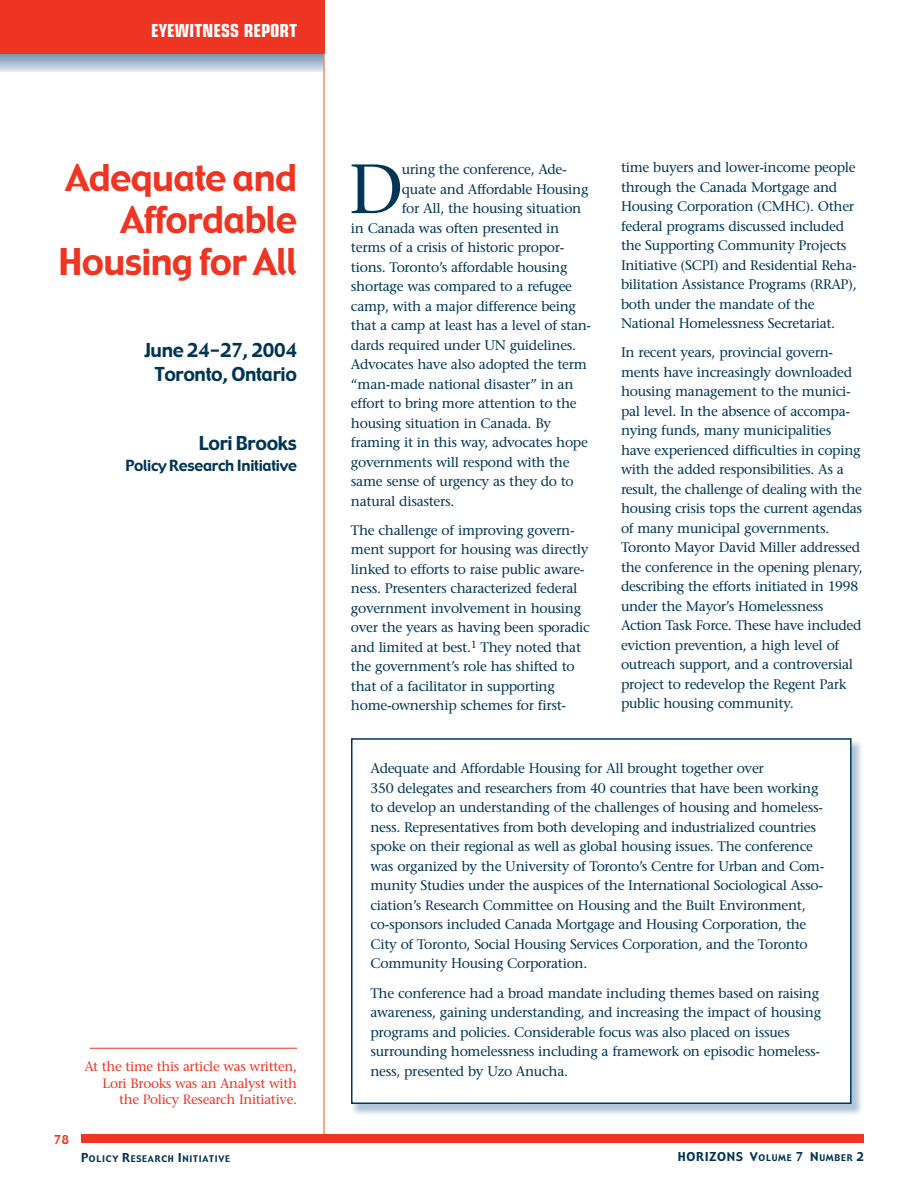
<style>
.page{position:relative;width:918px;height:1188px;background:#fff}
.page>*{position:absolute;margin:0;border:0;box-sizing:border-box;transform-origin:0 0}
.t1{font:69.6px "Stone Serif";color:#003555}
.t2{font:36px/42px "Gadget";letter-spacing:-.02em;color:#ee3423;text-align:right}
.t3{font:18.75px/24px "Gadget";letter-spacing:-.02em;color:#003555;text-align:center}
.t4{font:700 condensed 18px "Eurostile";color:#fff}
.t5{font:15px "Gadget";letter-spacing:-.02em;color:#003555}
.t6{font:13.8px/19.5px "Stone Serif";letter-spacing:-.025em;color:#003555}
.t7{font:13.5px/16.5px "Stone Serif";letter-spacing:-.025em;color:#ee3423;text-align:right}
.t8{font:12px "Gadget";letter-spacing:.06em;color:#003555}
.t9{font:12px "Gadget";color:#ee3423}
.t10{font:9px "Gadget";letter-spacing:.085em;color:#003555}
.s1{font-size:12px}
.s2{font-size:9px}
</style>
<div class="page">
<img style="left:352px;top:741px;width:510px;height:373px">
<hr style="left:0;top:54px;width:324px;height:1px;background:#4c7c9b">
<hr style="left:0;top:55px;width:324px;height:1px;background:#54829f">
<hr style="left:0;top:56px;width:324px;height:1px;background:#5b87a4">
<hr style="left:0;top:57px;width:324px;height:1px;background:#648ca9">
<hr style="left:0;top:58px;width:324px;height:1px;background:#6c93ad">
<hr style="left:0;top:59px;width:324px;height:1px;background:#7598b4">
<hr style="left:0;top:60px;width:324px;height:1px;background:#7c9fb8">
<hr style="left:0;top:61px;width:324px;height:1px;background:#84a4be">
<hr style="left:0;top:62px;width:324px;height:1px;background:#8caac2">
<hr style="left:0;top:63px;width:324px;height:1px;background:#95b1c8">
<hr style="left:0;top:64px;width:324px;height:1px;background:#9fb8cd">
<hr style="left:0;top:65px;width:324px;height:1px;background:#a7bed2">
<hr style="left:0;top:66px;width:324px;height:1px;background:#b1c5d7">
<hr style="left:0;top:67px;width:324px;height:1px;background:#bbccdc">
<hr style="left:0;top:68px;width:324px;height:1px;background:#c4d3e0">
<hr style="left:0;top:69px;width:324px;height:1px;background:#cfdbe7">
<hr style="left:0;top:70px;width:324px;height:1px;background:#dae3ec">
<hr style="left:0;top:71px;width:324px;height:1px;background:#e5ebf1">
<hr style="left:0;top:72px;width:324px;height:1px;background:#ebeff4">
<hr style="left:323px;top:0;width:2px;height:1134px;background:#f58a67">
<div style="left:0;top:0;width:325px;height:54px;background:#ee3423"></div>
<div style="left:81px;top:1134px;width:783px;height:9px;background:#ee3423"></div>
<hr style="left:90px;top:1048px;width:207px;height:1px;background:#ee3423">
<div style="left:352px;top:739px;width:499px;height:364px;background:#fff"></div>
<div style="left:351px;top:738px;width:501px;height:366px;border:2px solid #003555"></div>
<h3 class="t4" style="left:151px;top:24px;width:148px">EYEWITNESS REPORT</h3>
<h2 class="t2" style="left:59px;top:159px;width:240px">Adequate and<br>Affordable<br>Housing for All</h2>
<h3 class="t3" style="left:144px;top:339px;width:154px">June 24-27, 2004<br>Toronto, Ontario</h3>
<h3 class="t3" style="left:199px;top:432px;width:100px">Lori Brooks</h3>
<p class="t5" style="left:125px;top:459px;width:173px">Policy Research Initiative</p>
<p class="t9" style="left:54px;top:1135px;width:16px">78</p>
<p class="t7" style="left:84px;top:1060px;width:214px">At the time this article was written,<br>Lori Brooks was an Analyst with the Policy Research Initiative.</p>
<p class="t10" style="left:81px;top:1155px;width:151px"><span class="s1">P</span>OLICY <span class="s1">R</span>ESEARCH <span class="s1">I</span>NITIATIVE</p>
<h1 class="t1" style="left:349px;top:162px;width:56px">D</h1>
<p class="t6" style="left:402px;top:161px;width:166px">uring the conference, Ade-</p>
<p class="t6" style="left:402px;top:181px;width:188px">quate and Affordable Housing</p>
<p class="t6" style="left:402px;top:200px;width:181px">for All, the housing situation</p>
<p class="t6" style="left:351px;top:220px;width:210px">in Canada was often presented in</p>
<p class="t6" style="left:351px;top:239px;width:215px">terms of a crisis of historic propor-</p>
<p class="t6" style="left:351px;top:259px;width:218px">tions. Toronto’s affordable housing</p>
<p class="t6" style="left:351px;top:278px;width:223px">shortage was compared to a refugee</p>
<p class="t6" style="left:351px;top:298px;width:227px">camp, with a major difference being</p>
<p class="t6" style="left:351px;top:317px;width:242px">that a camp at least has a level of stan-</p>
<p class="t6" style="left:351px;top:337px;width:227px">dards required under UN guidelines.</p>
<p class="t6" style="left:351px;top:356px;width:238px">Advocates have also adopted the term</p>
<p class="t6" style="left:351px;top:376px;width:224px">“man-made national disaster” in an</p>
<p class="t6" style="left:351px;top:395px;width:227px">effort to bring more attention to the</p>
<p class="t6" style="left:351px;top:415px;width:202px">housing situation in Canada. By</p>
<p class="t6" style="left:351px;top:434px;width:238px">framing it in this way, advocates hope</p>
<p class="t6" style="left:351px;top:454px;width:220px">governments will respond with the</p>
<p class="t6" style="left:351px;top:473px;width:224px">same sense of urgency as they do to</p>
<p class="t6" style="left:351px;top:493px;width:105px">natural disasters.</p>
<p class="t6" style="left:351px;top:522px;width:240px">The challenge of improving govern&shy;ment support for housing was directly linked to efforts to raise public aware&shy;ness. Presenters characterized federal government involvement in housing over the years as having been sporadic and limited at best.<sup>1</sup> They noted that the government’s role has shifted to that of a facilitator in supporting home-ownership schemes for first-</p>
<p class="t6" style="left:621px;top:159px;width:237px">time buyers and lower-income people through the Canada Mortgage and Housing Corporation (CMHC). Other federal programs discussed included the Supporting Community Projects Initiative (SCPI) and Residential Reha&shy;bilitation Assistance Programs (RRAP), both under the mandate of the National Homelessness Secretariat.</p>
<p class="t6" style="left:621px;top:344px;width:243px">In recent years, provincial govern&shy;ments have increasingly downloaded housing management to the munici&shy;pal level. In the absence of accompa&shy;nying funds, many municipalities have experienced difficulties in coping with the added responsibilities. As a result, the challenge of dealing with the housing crisis tops the current agendas of many municipal governments.<br>Toronto Mayor David Miller addressed the conference in the opening plenary, describing the efforts initiated in 1998 under the Mayor’s Homelessness Action Task Force. These have included eviction prevention, a high level of outreach support, and a controversial project to redevelop the Regent Park public housing community.</p>
<p class="t6" style="left:370px;top:760px;width:455px">Adequate and Affordable Housing for All brought together over<br>350 delegates and researchers from 40 countries that have been working to develop an understanding of the challenges of housing and homeless&shy;ness. Representatives from both developing and industrialized countries spoke on their regional as well as global housing issues. The conference was organized by the University of Toronto’s Centre for Urban and Com&shy;munity Studies under the auspices of the International Sociological Asso&shy;ciation’s Research Committee on Housing and the Built Environment, co-sponsors included Canada Mortgage and Housing Corporation, the City of Toronto, Social Housing Services Corporation, and the Toronto Community Housing Corporation.</p>
<p class="t6" style="left:370px;top:984px;width:452px">The conference had a broad mandate including themes based on raising awareness, gaining understanding, and increasing the impact of housing programs and policies. Considerable focus was also placed on issues surrounding homelessness including a framework on episodic homeless&shy;ness, presented by Uzo Anucha.</p>
<p class="t8" style="left:678px;top:1152px;width:188px">HORIZONS V<span class="s2">OLUME</span> 7 N<span class="s2">UMBER</span> 2</p>
</div>
